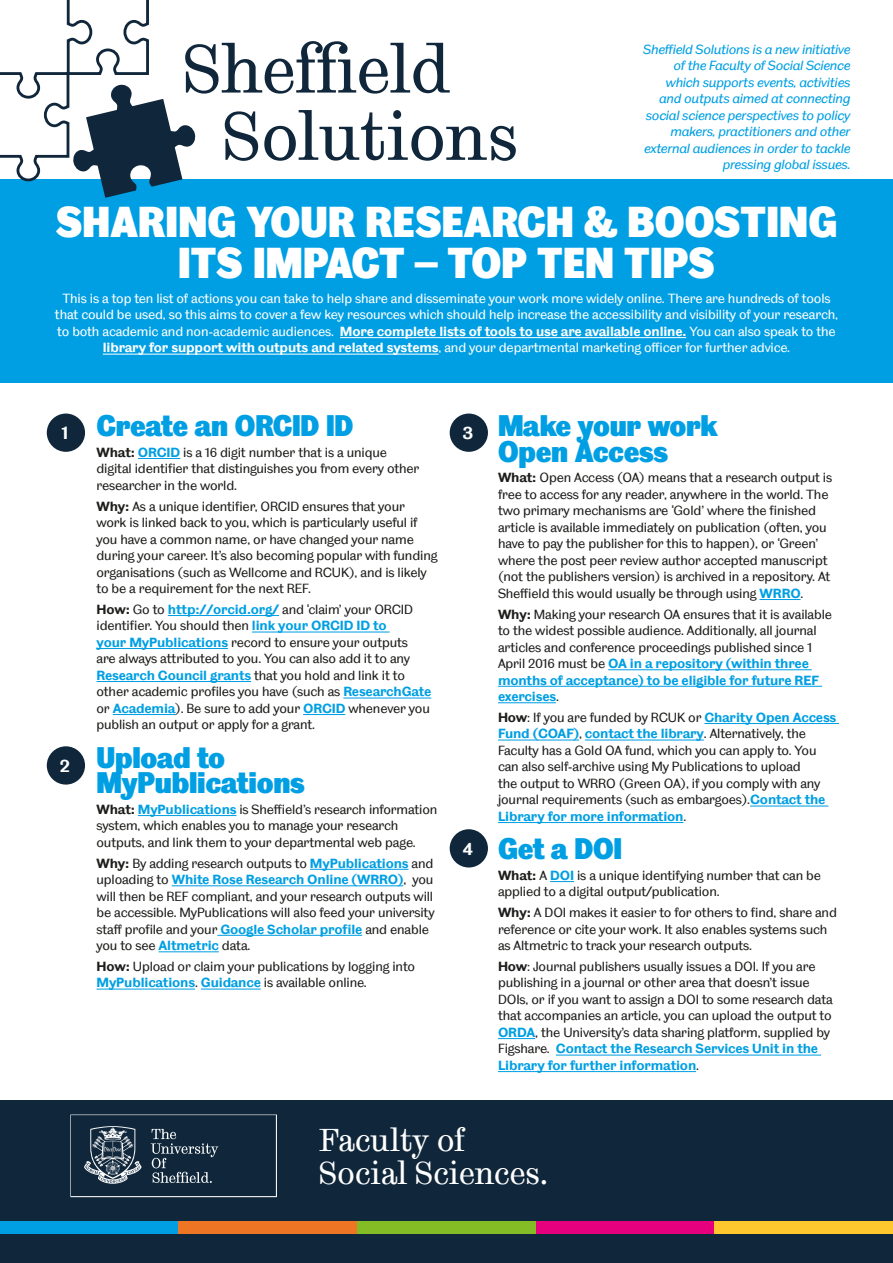
<style>
.page{position:relative;width:893px;height:1263px;background:#fff}
.page>*{position:absolute;margin:0;border:0;box-sizing:border-box;transform-origin:0 0}
.t1{font:43.5px/40.5px "TUOS Pro Blake Display";letter-spacing:.005em;color:#fff;text-align:center}
.t2{font:32.1px/32.5px "TUOS Stephenson";color:#fff}
.t3{font:30px/25.5px "TUOS Pro Blake Display";letter-spacing:-.01em;color:#009fe3}
.t4{font:700 18px "TUOS Blake";color:#fff}
.t5{font:13.5px/16.5px "TUOS Blake";letter-spacing:-.01em;color:#1d1d1b}
.t6{font:13.5px/16.5px "TUOS Blake";letter-spacing:-.01em;color:#fff;text-align:center}
.t7{font:italic 13.5px/16.5px "TUOS Blake";letter-spacing:-.02em;color:#009fe3;text-align:right}
.s1{font-weight:700}
.s2{font-weight:700;color:#009fe3}
</style>
<div class="page">
<div style="left:0;top:180px;width:893px;height:203px;background:#009fe3"></div>
<div style="left:0;top:1101px;width:893px;height:162px;background:#10273b"></div>
<div style="left:0;top:1221px;width:179px;height:12px;background:#009fe3"></div>
<div style="left:179px;top:1221px;width:178px;height:12px;background:#ee7524"></div>
<div style="left:357px;top:1221px;width:179px;height:12px;background:#84bc26"></div>
<div style="left:536px;top:1221px;width:178px;height:12px;background:#e6007e"></div>
<div style="left:714px;top:1221px;width:179px;height:12px;background:#fdc72d"></div>
<hr style="left:340px;top:337px;width:346px;height:1px;background:#fff">
<hr style="left:103px;top:354px;width:336px;height:1px;background:#fff">
<hr style="left:138px;top:458px;width:42px;height:1px;background:#009fe3">
<hr style="left:168px;top:615px;width:111px;height:1px;background:#009fe3">
<hr style="left:252px;top:631px;width:138px;height:1px;background:#009fe3">
<hr style="left:97px;top:648px;width:131px;height:1px;background:#009fe3">
<hr style="left:97px;top:681px;width:154px;height:1px;background:#009fe3">
<hr style="left:343px;top:697px;width:88px;height:1px;background:#009fe3">
<hr style="left:113px;top:714px;width:62px;height:1px;background:#009fe3">
<hr style="left:303px;top:714px;width:42px;height:1px;background:#009fe3">
<hr style="left:138px;top:815px;width:98px;height:1px;background:#009fe3">
<hr style="left:310px;top:869px;width:98px;height:1px;background:#009fe3">
<hr style="left:172px;top:885px;width:231px;height:1px;background:#009fe3">
<hr style="left:217px;top:935px;width:145px;height:1px;background:#009fe3">
<hr style="left:159px;top:951px;width:60px;height:1px;background:#009fe3">
<hr style="left:97px;top:988px;width:98px;height:1px;background:#009fe3">
<hr style="left:201px;top:988px;width:60px;height:1px;background:#009fe3">
<hr style="left:759px;top:599px;width:42px;height:1px;background:#009fe3">
<hr style="left:608px;top:669px;width:204px;height:1px;background:#009fe3">
<hr style="left:498px;top:686px;width:324px;height:1px;background:#009fe3">
<hr style="left:498px;top:702px;width:58px;height:1px;background:#009fe3">
<hr style="left:704px;top:723px;width:135px;height:1px;background:#009fe3">
<hr style="left:498px;top:739px;width:81px;height:1px;background:#009fe3">
<hr style="left:585px;top:739px;width:119px;height:1px;background:#009fe3">
<hr style="left:750px;top:805px;width:78px;height:1px;background:#009fe3">
<hr style="left:498px;top:822px;width:185px;height:1px;background:#009fe3">
<svg style="left:550px;top:881px;width:24px;height:1px"></svg>
<hr style="left:498px;top:1038px;width:37px;height:1px;background:#009fe3">
<hr style="left:556px;top:1054px;width:265px;height:1px;background:#009fe3">
<hr style="left:498px;top:1071px;width:198px;height:1px;background:#009fe3">
<svg style="left:0;top:0;width:516px;height:198px"></svg>
<svg style="left:70px;top:1114px;width:207px;height:83px"></svg>
<div style="left:47px;top:414px;width:38px;height:38px;background:#10273b;border-radius:50%"></div>
<div style="left:450px;top:414px;width:38px;height:38px;background:#10273b;border-radius:50%"></div>
<div style="left:47px;top:746px;width:38px;height:38px;background:#10273b;border-radius:50%"></div>
<div style="left:450px;top:829px;width:38px;height:38px;background:#10273b;border-radius:50%"></div>
<p class="t7" style="left:643px;top:41px;width:209px">Sheffield Solutions is a new initiative of the Faculty of Social Science which supports events, activities and outputs aimed at connecting social science perspectives to policy makers, practitioners and other external audiences in order to tackle pressing global issues.</p>
<p class="t1" style="left:56px;top:202px;width:783px">SHARING YOUR RESEARCH &amp; BOOSTING<br>ITS IMPACT – TOP TEN TIPS</p>
<p class="t6" style="left:55px;top:290px;width:785px">This is a top ten list of actions you can take to help share and disseminate your work more widely online. There are hundreds of tools that could be used, so this aims to cover a few key resources which should help increase the accessibility and visibility of your research, to both academic and non-academic audiences. <span class="s1">More complete lists of tools to use are available online.</span> You can also speak to the <span class="s1">library for support with outputs and related systems</span>, and your departmental marketing officer for further advice.</p>
<p class="t3" style="left:97px;top:413px;width:259px">Create an ORCID ID</p>
<p class="t5" style="left:97px;top:444px;width:324px"><span class="s1">What:</span> <span class="s2">ORCID</span> is a 16 digit number that is a unique digital identifier that distinguishes you from every other researcher in the world.</p>
<p class="t5" style="left:97px;top:497px;width:342px"><span class="s1">Why:</span> As a unique identifier, ORCID ensures that your work is linked back to you, which is particularly useful if you have a common name, or have changed your name during your career. It’s also becoming popular with funding organisations (such as Wellcome and RCUK), and is likely to be a requirement for the next REF.</p>
<p class="t5" style="left:97px;top:601px;width:336px"><span class="s1">How:</span> Go to <span class="s2">http://orcid.org/</span> and ‘claim’ your ORCID identifier. You should then <span class="s2">link your ORCID ID to<br>your MyPublications</span> record to ensure your outputs<br>are always attributed to you. You can also add it to any <span class="s2">Research Council grants</span> that you hold and link it to other academic profiles you have (such as <span class="s2">ResearchGate </span>or <span class="s2">Academia</span>). Be sure to add your <span class="s2">ORCID</span> whenever you publish an output or apply for a grant.</p>
<p class="t3" style="left:97px;top:744px;width:210px">Upload to<br>MyPublications</p>
<p class="t5" style="left:97px;top:801px;width:342px"><span class="s1">What:</span> <span class="s2">MyPublications</span> is Sheffield’s research information system, which enables you to manage your research outputs, and link them to your departmental web page.</p>
<p class="t5" style="left:97px;top:854px;width:340px"><span class="s1">Why:</span> By adding research outputs to <span class="s2">MyPublications</span> and uploading to <span class="s2">White Rose Research Online (WRRO)</span>, you will then be REF compliant, and your research outputs will be accessible. MyPublications will also feed your university staff profile and your <span class="s2">Google Scholar profile</span> and enable you to see <span class="s2">Altmetric</span> data.</p>
<p class="t5" style="left:97px;top:958px;width:320px"><span class="s1">How:</span> Upload or claim your publications by logging into<br><span class="s2">MyPublications</span>. <span class="s2">Guidance</span> is available online.</p>
<p class="t4" style="left:62px;top:422px;width:8px">1</p>
<p class="t4" style="left:463px;top:422px;width:12px">3</p>
<p class="t4" style="left:60px;top:755px;width:12px">2</p>
<p class="t4" style="left:463px;top:838px;width:12px">4</p>
<p class="t3" style="left:498px;top:413px;width:222px">Make your work<br>Open Access</p>
<p class="t5" style="left:498px;top:469px;width:336px"><span class="s1">What:</span> Open Access (OA) means that a research output is free to access for any reader, anywhere in the world. The two primary mechanisms are ‘Gold’ where the finished article is available immediately on publication (often, you have to pay the publisher for this to happen), or ‘Green’ where the post peer review author accepted manuscript (not the publishers version) is archived in a repository. At Sheffield this would usually be through using <span class="s2">WRRO</span>.</p>
<p class="t5" style="left:498px;top:605px;width:335px"><span class="s1">Why:</span> Making your research OA ensures that it is available to the widest possible audience. Additionally, all journal articles and conference proceedings published since 1<br>April 2016 must be <span class="s2">OA in a repository (within three months of acceptance) to be eligible for future REF exercises</span>.</p>
<p class="t5" style="left:498px;top:709px;width:340px"><span class="s1">How</span>: If you are funded by RCUK or <span class="s2">Charity Open Access Fund (COAF)</span>, <span class="s2">contact the library</span>. Alternatively, the Faculty has a Gold OA fund, which you can apply to. You can also self-archive using My Publications to upload<br>the output to WRRO (Green OA), if you comply with any journal requirements (such as embargoes).<span class="s2">Contact the Library for more information</span>.</p>
<p class="t3" style="left:498px;top:836px;width:126px">Get a DOI</p>
<p class="t5" style="left:498px;top:867px;width:325px"><span class="s1">What:</span> A <span class="s2">DOI</span> is a unique identifying number that can be applied to a digital output/publication.</p>
<p class="t5" style="left:498px;top:904px;width:340px"><span class="s1">Why:</span> A DOI makes it easier to for others to find, share and reference or cite your work. It also enables systems such as Altmetric to track your research outputs.</p>
<p class="t5" style="left:498px;top:958px;width:336px"><span class="s1">How</span>: Journal publishers usually issues a DOI. If you are publishing in a journal or other area that doesn’t issue DOIs, or if you want to assign a DOI to some research data that accompanies an article, you can upload the output to <span class="s2">ORDA</span>, the University’s data sharing platform, supplied by Figshare. <span class="s2">Contact the Research Services Unit in the Library for further information</span>.</p>
<p class="t2" style="left:319px;top:1124px;width:230px">Faculty of<br>Social Sciences.</p>
</div>
